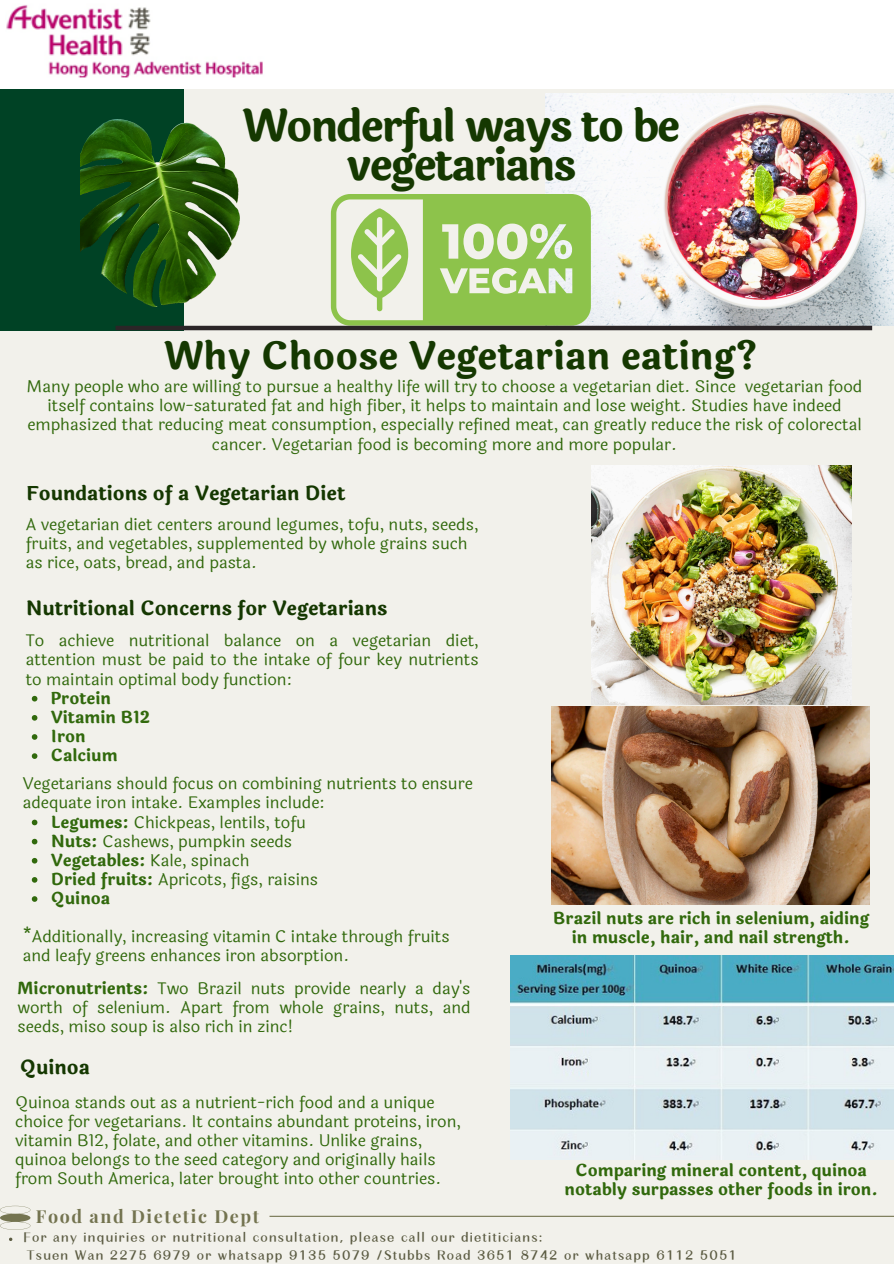
<style>
.page{position:relative;width:894px;height:1264px;background:#fff}
.page>*{position:absolute;margin:0;border:0;box-sizing:border-box;transform-origin:0 0}
.t1{font:700 43.5px/38.2px "Laila";letter-spacing:-.045em;color:#153801;text-align:center}
.t2{font:700 37.5px "Laila";color:#153801}
.t3{font:700 19.5px "Laila";color:#153801}
.t4{font:700 17.85px "Playfair Display";letter-spacing:.09em;color:#747450}
.t5{font:16.5px/19.2px "Laila";color:#31690c}
.t6{font:700 16.5px/19.2px "Laila";color:#31690c;text-align:center}
.t7{font:13.8px "Canva Endeavor Black TC";letter-spacing:.09em;color:#5b5b42}
.s1{font-weight:700}
</style>
<div class="page">
<div style="left:0;top:0;width:893px;height:1263px;background:#f2f1eb"></div>
<div style="left:0;top:89px;width:183px;height:241px;background:#004225"></div>
<img style="left:80px;top:120px;width:159px;height:186px">
<img style="left:545px;top:94px;width:348px;height:232px">
<svg style="left:331px;top:194px;width:259px;height:132px"></svg>
<hr style="left:115px;top:326px;width:756px;height:4px;background:#2b2527">
<img style="left:552px;top:706px;width:317px;height:198px">
<img style="left:591px;top:466px;width:260px;height:238px">
<img style="left:510px;top:955px;width:383px;height:204px">
<svg style="left:32px;top:696px;width:5px;height:5px"></svg>
<svg style="left:32px;top:715px;width:5px;height:5px"></svg>
<svg style="left:32px;top:734px;width:5px;height:5px"></svg>
<svg style="left:32px;top:753px;width:5px;height:6px"></svg>
<div style="left:0;top:0;width:893px;height:89px;background:#fff"></div>
<svg style="left:32px;top:819px;width:5px;height:6px"></svg>
<svg style="left:32px;top:838px;width:5px;height:6px"></svg>
<svg style="left:32px;top:858px;width:5px;height:5px"></svg>
<svg style="left:32px;top:877px;width:5px;height:5px"></svg>
<svg style="left:32px;top:896px;width:5px;height:5px"></svg>
<hr style="left:269px;top:1215px;width:624px;height:1px;background:#747450">
<svg style="left:0;top:1205px;width:30px;height:24px"></svg>
<p class="t1" style="left:242px;top:108px;width:439px">Wonderful ways to be vegetarians</p>
<p class="t2" style="left:164px;top:327px;width:595px">Why Choose Vegetarian eating?</p>
<h5 class="t5" style="left:27px;top:377px;width:836px;text-align:center">Many people who are willing to pursue a healthy life will try to choose a vegetarian diet. Since vegetarian food itself contains low-saturated fat and high fiber, it helps to maintain and lose weight. Studies have indeed emphasized that reducing meat consumption, especially refined meat, can greatly reduce the risk of colorectal cancer. Vegetarian food is becoming more and more popular.</h5>
<h5 class="t3" style="left:26px;top:478px;width:321px">Foundations of a Vegetarian Diet</h5>
<h5 class="t5" style="left:26px;top:515px;width:454px">A vegetarian diet centers around legumes, tofu, nuts, seeds, fruits, and vegetables, supplemented by whole grains such as rice, oats, bread, and pasta.</h5>
<h5 class="t3" style="left:26px;top:594px;width:363px">Nutritional Concerns for Vegetarians</h5>
<h5 class="t5" style="left:26px;top:631px;width:454px;text-align:justify">To achieve nutritional balance on a vegetarian diet, attention must be paid to the intake of four key nutrients to maintain optimal body function:</h5>
<h3 class="t6" style="left:51px;top:688px;width:62px">Protein</h3>
<h5 class="t6" style="left:51px;top:708px;width:100px">Vitamin B12</h5>
<h3 class="t6" style="left:51px;top:727px;width:36px">Iron</h3>
<h5 class="t6" style="left:51px;top:746px;width:68px">Calcium</h5>
<p class="t5" style="left:23px;top:774px;width:451px">Vegetarians should focus on combining nutrients to ensure adequate iron intake. Examples include:</p>
<p class="t5" style="left:51px;top:812px;width:256px"><span class="s1">Legumes:</span> Chickpeas, lentils, tofu</p>
<p class="t5" style="left:51px;top:831px;width:243px"><span class="s1">Nuts:</span> Cashews, pumpkin seeds</p>
<p class="t5" style="left:51px;top:850px;width:200px"><span class="s1">Vegetables:</span> Kale, spinach</p>
<p class="t5" style="left:51px;top:870px;width:269px"><span class="s1">Dried fruits:</span> Apricots, figs, raisins</p>
<h5 class="t6" style="left:51px;top:889px;width:61px">Quinoa</h5>
<h4 class="t5" style="left:23px;top:927px;width:428px">*Additionally, increasing vitamin C intake through fruits and leafy greens enhances iron absorption.</h4>
<p class="t5" style="left:18px;top:979px;width:454px;text-align:justify"><span class="s1">Micronutrients:</span> Two Brazil nuts provide nearly a day's worth of selenium. Apart from whole grains, nuts, and seeds, miso soup is also rich in zinc!</p>
<h5 class="t3" style="left:20px;top:1053px;width:72px">Quinoa</h5>
<p class="t5" style="left:15px;top:1092px;width:447px">Quinoa stands out as a nutrient-rich food and a unique choice for vegetarians. It contains abundant proteins, iron, vitamin B12, folate, and other vitamins. Unlike grains, quinoa belongs to the seed category and originally hails from South America, later brought into other countries.</p>
<h3 class="t6" style="left:552px;top:909px;width:318px">Brazil nuts are rich in selenium, aiding in muscle, hair, and nail strength.</h3>
<h2 class="t6" style="left:564px;top:1161px;width:315px">Comparing mineral content, quinoa notably surpasses other foods in iron.</h2>
<h4 class="t4" style="left:36px;top:1204px;width:225px">Food and Dietetic Dept</h4>
<p class="t7" style="left:23px;top:1229px;width:520px">For any inquiries or nutritional consultation, please call our dietiticians:</p>
<h3 class="t7" style="left:27px;top:1247px;width:711px">Tsuen Wan 2275 6979 or whatsapp 9135 5079 /Stubbs Road 3651 8742 or whatsapp 6112 5051</h3>
</div>
